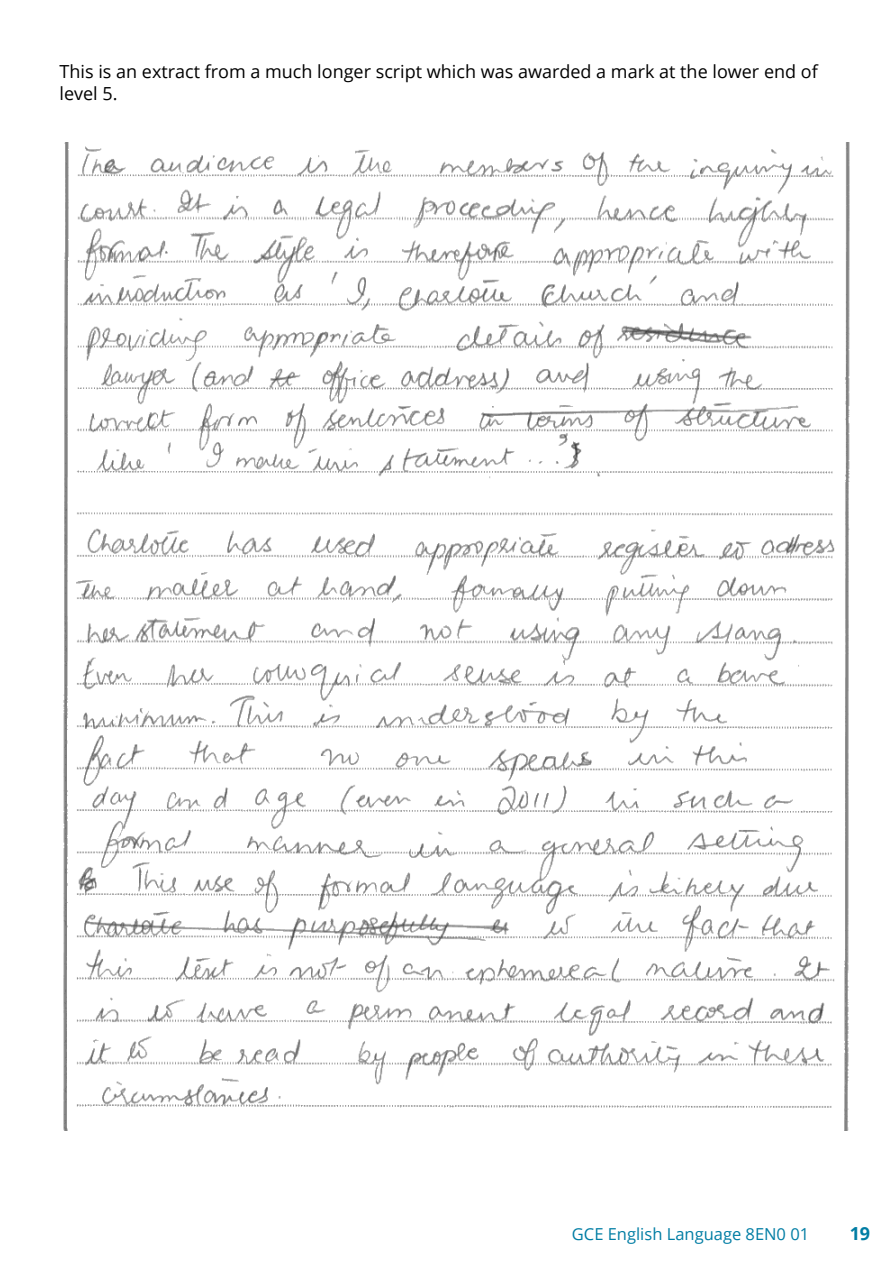
<style>
.page{position:relative;width:893px;height:1263px;background:#fff}
.page>*{position:absolute;margin:0;border:0;box-sizing:border-box;transform-origin:0 0}
.t1{font:18px/22.5px "Open Sans";color:#000}
.t2{font:700 18px "Open Sans";color:#007da4}
.t3{font:16.5px "Open Sans";color:#007da4}
</style>
<div class="page">
<img style="left:63px;top:143px;width:787px;height:988px">
<p class="t1" style="left:60px;top:59px;width:760px">This is an extract from a much longer script which was awarded a mark at the lower end of level 5.</p>
<p class="t3" style="left:572px;top:1222px;width:239px">GCE English Language 8EN0 01</p>
<p class="t2" style="left:850px;top:1221px;width:22px">19</p>
</div>
